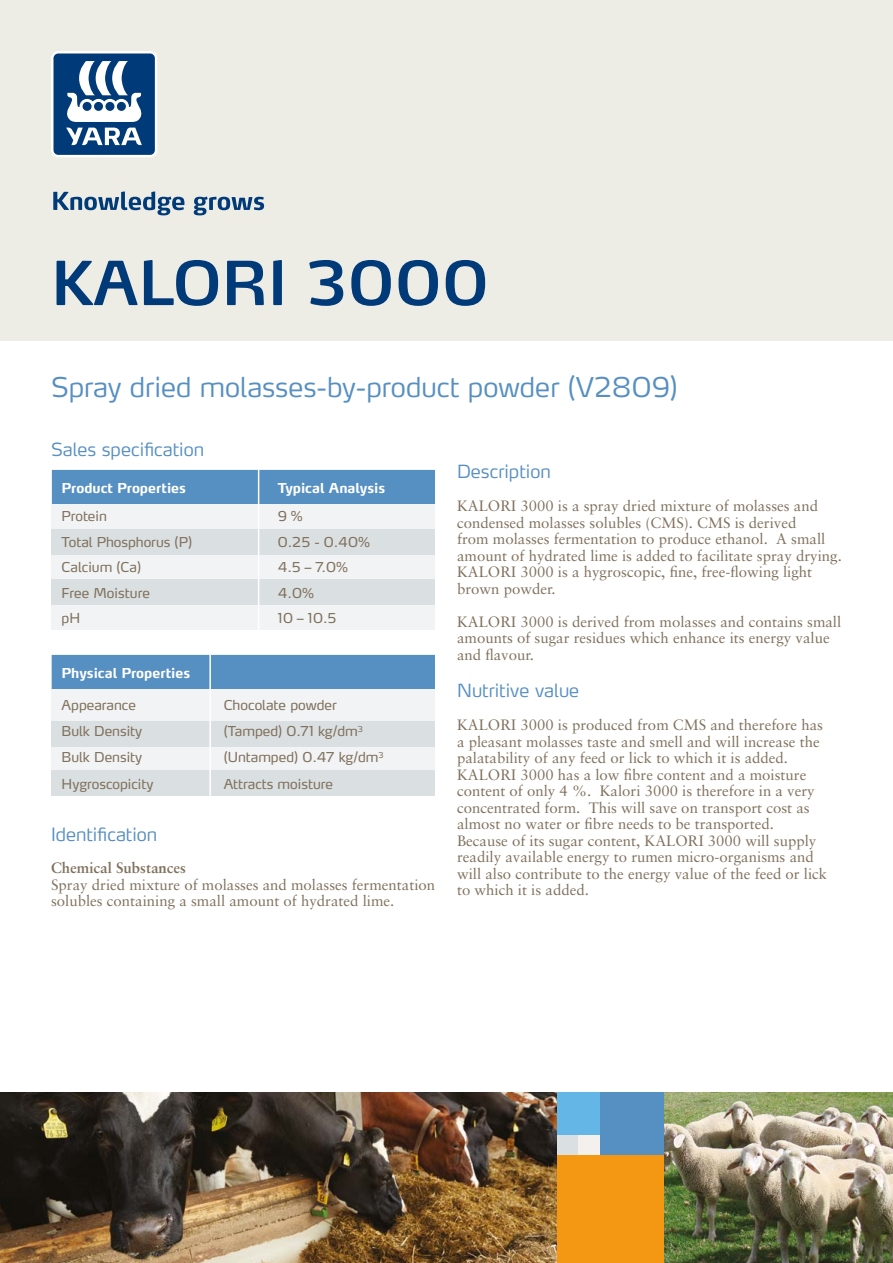
<style>
.page{position:relative;width:893px;height:1263px;background:#fff}
.page>*{position:absolute;margin:0;border:0;box-sizing:border-box;transform-origin:0 0}
.t1{font:600 60px "Yara Max LF";color:#003a78}
.t2{font:300 27px "Yara Max LF";color:#568fc2}
.t3{font:300 18px "Max LF";color:#568fc2}
.t4{font:300 18px "Yara Max LF";color:#568fc2}
.t5{font:15px/16.5px "Sabon LT Pro";color:#80715d}
.t6{font:700 15px "Sabon LT Pro";color:#80715d}
.t7{font:13.5px "Yara Max LF";color:#80715d}
.t8{font:700 13.5px "Yara Max LF";color:#fff}
</style>
<div class="page">
<div style="left:0;top:0;width:893px;height:340px;background:#edece5"></div>
<svg style="left:53px;top:191px;width:211px;height:24px"></svg>
<svg style="left:51px;top:51px;width:106px;height:106px;background:#597fa7"></svg>
<div style="left:52px;top:470px;width:383px;height:35px;background:#568fc2"></div>
<div style="left:52px;top:655px;width:383px;height:35px;background:#568fc2"></div>
<div style="left:52px;top:504px;width:383px;height:26px;background:#f1f3f4"></div>
<div style="left:52px;top:689px;width:383px;height:32px;background:#f1f3f4"></div>
<div style="left:52px;top:554px;width:383px;height:26px;background:#f1f3f4"></div>
<div style="left:52px;top:746px;width:383px;height:25px;background:#f1f3f4"></div>
<div style="left:52px;top:604px;width:383px;height:26px;background:#f1f3f4"></div>
<div style="left:52px;top:529px;width:383px;height:26px;background:#dadfe1"></div>
<div style="left:52px;top:721px;width:383px;height:25px;background:#dadfe1"></div>
<div style="left:52px;top:579px;width:383px;height:26px;background:#dadfe1"></div>
<div style="left:52px;top:771px;width:383px;height:25px;background:#dadfe1"></div>
<hr style="left:258px;top:470px;width:1px;height:166px;background:#fff">
<hr style="left:209px;top:655px;width:2px;height:195px;background:#fff">
<img style="left:0;top:1092px;width:558px;height:171px">
<img style="left:664px;top:1092px;width:229px;height:171px">
<div style="left:558px;top:1135px;width:21px;height:21px;background:#dadfe1"></div>
<div style="left:579px;top:1135px;width:21px;height:21px;background:#f4f0ee"></div>
<div style="left:558px;top:1092px;width:42px;height:43px;background:#64b6e7"></div>
<div style="left:600px;top:1092px;width:64px;height:64px;background:#568fc2"></div>
<div style="left:558px;top:1156px;width:106px;height:107px;background:#f49712"></div>
<h1 class="t1" style="left:51px;top:245px;width:439px">KALORI 3000</h1>
<h2 class="t2" style="left:51px;top:370px;width:628px">Spray dried molasses-by-product powder (V2809)</h2>
<p class="t3" style="left:51px;top:438px;width:155px">Sales specification</p>
<p class="t8" style="left:62px;top:479px;width:126px">Product Properties</p>
<p class="t8" style="left:278px;top:479px;width:109px">Typical Analysis</p>
<p class="t7" style="left:62px;top:508px;width:47px">Protein</p>
<p class="t7" style="left:278px;top:508px;width:26px">9 %</p>
<p class="t7" style="left:62px;top:533px;width:132px">Total Phosphorus (P)</p>
<p class="t7" style="left:278px;top:533px;width:94px">0.25 - 0.40%</p>
<p class="t7" style="left:62px;top:559px;width:81px">Calcium (Ca)</p>
<p class="t7" style="left:278px;top:559px;width:72px">4.5 – 7.0%</p>
<p class="t7" style="left:62px;top:584px;width:90px">Free Moisture</p>
<p class="t7" style="left:278px;top:584px;width:38px">4.0%</p>
<p class="t7" style="left:62px;top:610px;width:20px">pH</p>
<p class="t7" style="left:278px;top:610px;width:60px">10 – 10.5</p>
<p class="t8" style="left:62px;top:664px;width:130px">Physical Properties</p>
<p class="t7" style="left:62px;top:696px;width:76px">Appearance</p>
<p class="t7" style="left:224px;top:696px;width:115px">Chocolate powder</p>
<p class="t7" style="left:62px;top:723px;width:82px">Bulk Density</p>
<p class="t7" style="left:224px;top:723px;width:141px">(Tamped) 0.71 kg/dm<sup>3</sup></p>
<p class="t7" style="left:62px;top:749px;width:82px">Bulk Density</p>
<p class="t7" style="left:224px;top:749px;width:161px">(Untamped) 0.47 kg/dm<sup>3</sup></p>
<p class="t7" style="left:62px;top:775px;width:93px">Hygroscopicity</p>
<p class="t7" style="left:224px;top:775px;width:111px">Attracts moisture</p>
<p class="t3" style="left:51px;top:823px;width:108px">Identification</p>
<p class="t6" style="left:51px;top:859px;width:136px">Chemical Substances</p>
<p class="t5" style="left:51px;top:876px;width:386px">Spray dried mixture of molasses and molasses fermentation solubles containing a small amount of hydrated lime.</p>
<p class="t4" style="left:457px;top:460px;width:95px">Description</p>
<p class="t5" style="left:457px;top:497px;width:386px">KALORI 3000 is a spray dried mixture of molasses and condensed molasses solubles (CMS). CMS is derived<br>from molasses fermentation to produce ethanol. A small amount of hydrated lime is added to facilitate spray drying.<br>KALORI 3000 is a hygroscopic, fine, free-flowing light brown powder.</p>
<p class="t5" style="left:457px;top:613px;width:386px">KALORI 3000 is derived from molasses and contains small amounts of sugar residues which enhance its energy value and flavour.</p>
<p class="t4" style="left:457px;top:679px;width:124px">Nutritive value</p>
<p class="t5" style="left:457px;top:716px;width:372px">KALORI 3000 is produced from CMS and therefore has a pleasant molasses taste and smell and will increase the palatability of any feed or lick to which it is added.<br>KALORI 3000 has a low fibre content and a moisture content of only 4 %. Kalori 3000 is therefore in a very concentrated form. This will save on transport cost as almost no water or fibre needs to be transported.<br>Because of its sugar content, KALORI 3000 will supply readily available energy to rumen micro-organisms and will also contribute to the energy value of the feed or lick to which it is added.</p>
</div>
